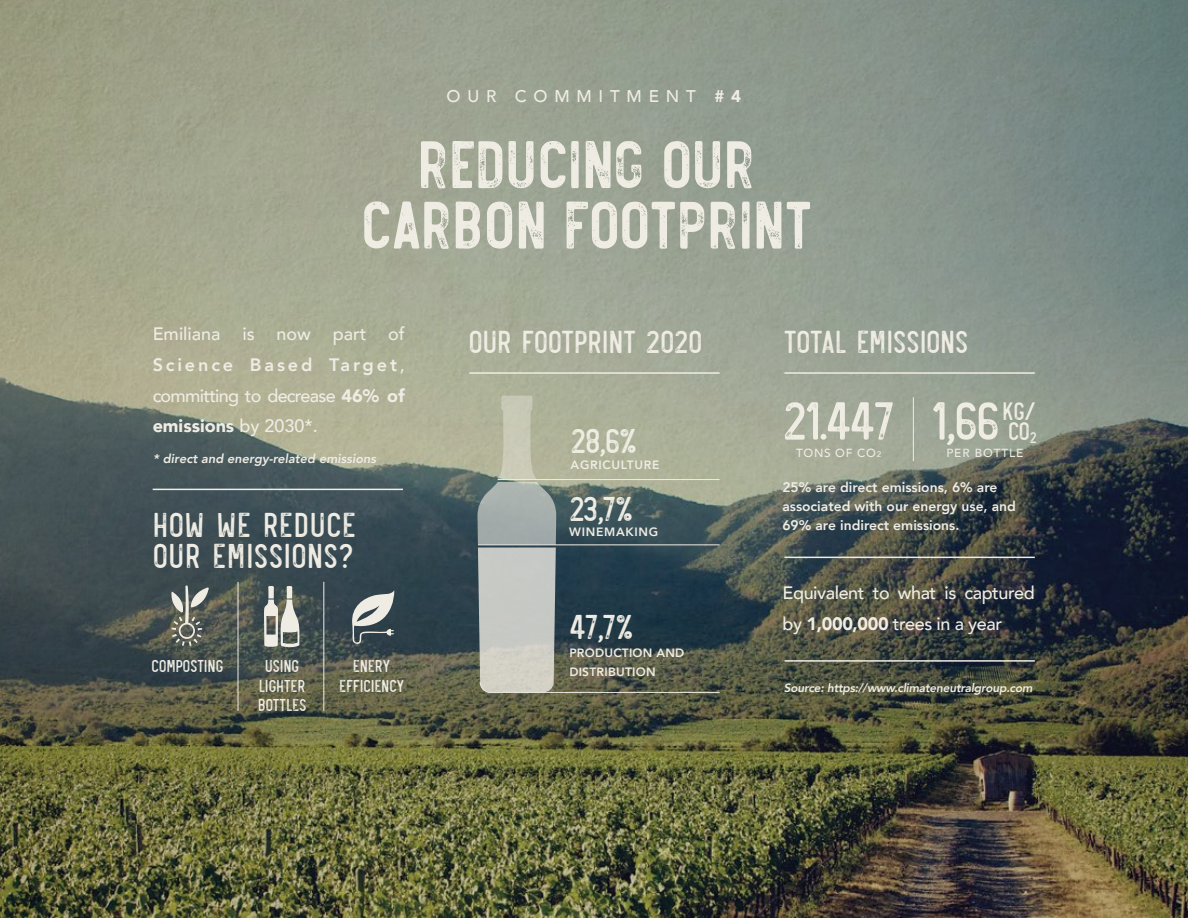
<style>
.page{position:relative;width:1188px;height:918px;background:#fff}
.page>*{position:absolute;margin:0;border:0;box-sizing:border-box;transform-origin:0 0}
.t1{font:70.5px/60.4px "Revelstoke Bold Grunge";letter-spacing:-.085em;color:#efece4;text-align:center}
.t2{font:55.8px "Revelstoke Grunge";letter-spacing:-.135em;color:#efece4}
.t3{font:36px/31.3px "Revelstoke Grunge";letter-spacing:-.08em;color:#efece4}
.t4{font:33.15px "Revelstoke Grunge";letter-spacing:-.095em;color:#efece4}
.t5{font:26.4px/20.2px "Revelstoke Grunge";color:#efece4}
.t6{font:500 18px/30.6px "Avenir";letter-spacing:-.02em;color:#efece4;text-align:justify}
.t7{font:18px/19.4px "Revelstoke Grunge";letter-spacing:-.1em;color:#efece4;text-align:center}
.t8{font:500 16.95px "Avenir";letter-spacing:.4em;color:#efece4}
.t9{font:16.05px "Revelstoke Grunge";color:#efece4}
.t10{font:800 13.8px/18.9px "Avenir";color:#efece4}
.t11{font:italic 800 12.75px "Avenir";color:#efece4}
.t12{font:italic 800 12px "Avenir";letter-spacing:-.02em;color:#efece4}
.t13{font:800 12px/18.8px "Avenir";letter-spacing:.02em;color:#efece4}
.t14{font:800 12px "Avenir";letter-spacing:.06em;color:#efece4}
.t15{font:500 11.7px "Avenir";letter-spacing:.08em;color:#efece4}
.s1{font-weight:900}
.s2{font-weight:800}
.s3{font-size:8.1px}
</style>
<div class="page">
<img style="left:0;top:0;width:1188px;height:918px">
<svg style="left:351px;top:590px;width:43px;height:56px;background:#7d8688"></svg>
<svg style="left:171px;top:585px;width:38px;height:61px;background:#787d76"></svg>
<svg style="left:264px;top:586px;width:35px;height:62px;background:#9da099"></svg>
<hr style="left:913px;top:397px;width:1px;height:64px;background:#efece4">
<hr style="left:153px;top:489px;width:250px;height:1px;background:#efece4">
<hr style="left:469px;top:372px;width:251px;height:2px;background:#efece4">
<hr style="left:784px;top:372px;width:251px;height:2px;background:#efece4">
<hr style="left:784px;top:557px;width:251px;height:1px;background:#efece4">
<hr style="left:784px;top:660px;width:251px;height:2px;background:#efece4">
<svg style="left:477px;top:396px;width:243px;height:297px;background:#79847d"></svg>
<hr style="left:238px;top:582px;width:1px;height:129px;background:#efece4">
<hr style="left:323px;top:582px;width:1px;height:129px;background:#efece4">
<p class="t8" style="left:447px;top:82px;width:296px">OUR COMMITMENT <span class="s1">#4</span></p>
<h1 class="t1" style="left:364px;top:135px;width:458px">REDUCING OUR<br>CARBON FOOTPRINT</h1>
<p class="t6" style="left:153px;top:318px;width:254px">Emiliana is now part of <span class="s2">Science Based Target</span>, committing to decrease <span class="s1">46% of emissions</span> by 2030*.</p>
<p class="t11" style="left:153px;top:451px;width:224px">* direct and energy-related emissions</p>
<h3 class="t3" style="left:151px;top:509px;width:208px">HOW WE REDUCE<br>OUR EMISSIONS?</h3>
<p class="t7" style="left:151px;top:657px;width:75px">COMPOSTING</p>
<p class="t7" style="left:257px;top:656px;width:52px">USING<br>LIGHTER<br>BOTTLES</p>
<p class="t7" style="left:338px;top:656px;width:68px">ENERY<br>EFFICIENCY</p>
<h3 class="t4" style="left:467px;top:323px;width:238px">OUR FOOTPRINT 2O2O</h3>
<h3 class="t3" style="left:569px;top:425px;width:72px">28,6%</h3>
<p class="t14" style="left:571px;top:455px;width:90px">AGRICULTURE</p>
<h3 class="t3" style="left:568px;top:493px;width:69px">23,7%</h3>
<p class="t14" style="left:569px;top:522px;width:91px">WINEMAKING</p>
<h3 class="t3" style="left:568px;top:610px;width:69px">47,7%</h3>
<p class="t13" style="left:569px;top:644px;width:117px">PRODUCTION AND<br>DISTRIBUTION</p>
<h3 class="t4" style="left:782px;top:323px;width:189px">TOTAL EMISSIONS</h3>
<h2 class="t2" style="left:781px;top:389px;width:224px">21.447 1,66</h2>
<h3 class="t5" style="left:1001px;top:401px;width:37px">KG/<br>CO</h3>
<p class="t15" style="left:946px;top:443px;width:79px">PER BOTTLE</p>
<p class="t9" style="left:1029px;top:429px;width:10px">2</p>
<p class="t15" style="left:796px;top:443px;width:87px">TONS OF CO<span class="s3">2</span></p>
<p class="t10" style="left:782px;top:477px;width:235px">25% are direct emissions, 6% are associated with our energy use, and<br>69% are indirect emissions.</p>
<p class="t6" style="left:783px;top:576px;width:254px">Equivalent to what is captured by <span class="s1">1,000,000</span> trees in a year</p>
<p class="t12" style="left:784px;top:680px;width:250px">Source: https://www.climateneutralgroup.com</p>
</div>
